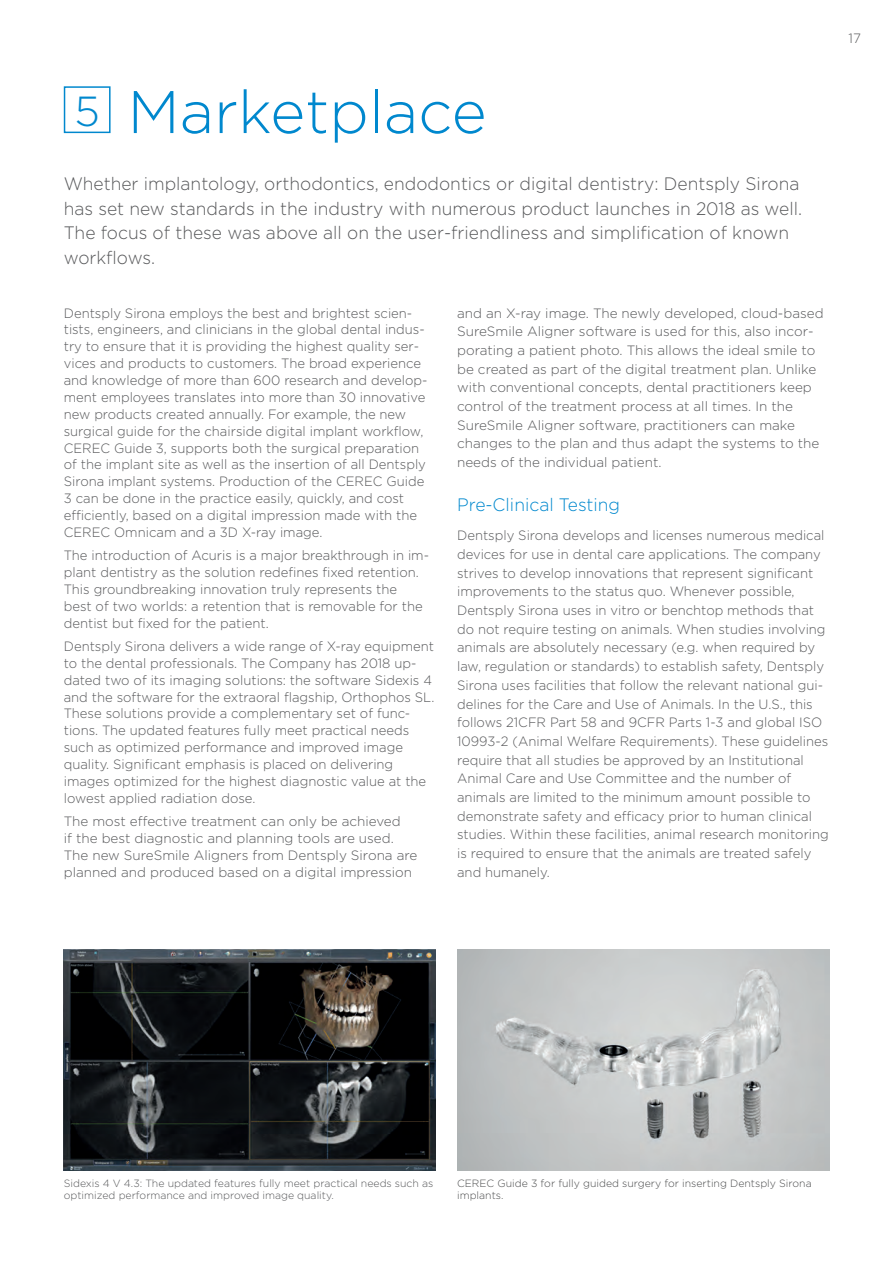
<style>
.page{position:relative;width:893px;height:1263px;background:#fff}
.page>*{position:absolute;margin:0;border:0;box-sizing:border-box;transform-origin:0 0}
.t1{font:300 60px "Gotham";color:#0088ce}
.t2{font:300 18px/24.8px "Gotham";color:#57585a}
.t3{font:300 18px "Gotham";color:#0088ce}
.t4{font:300 13.5px/18.8px "Gotham";color:#57585a}
.t5{font:300 10.5px/12px "Gotham";color:#57585a}
.t6{font:300 10.5px/12px "Gotham";color:#4b4c4d}
.s1{font-size:42px}
</style>
<div class="page">
<div style="left:64px;top:86px;width:47px;height:47px;border:2px solid #0088ce"></div>
<img style="left:457px;top:950px;width:372px;height:221px">
<img style="left:64px;top:950px;width:372px;height:221px">
<h1 class="t1" style="left:74px;top:74px;width:414px"><span class="s1">5</span> Marketplace</h1>
<p class="t2" style="left:64px;top:171px;width:740px">Whether implantology, orthodontics, endodontics or digital dentistry: Dentsply Sirona has set new standards in the industry with numerous product launches in 2018 as well.<br>The focus of these was above all on the user-friendliness and simplification of known workflows.</p>
<p class="t4" style="left:64px;top:304px;width:365px;line-height:17px">Dentsply Sirona employs the best and brightest scien&shy;tists, engineers, and clinicians in the global dental indus&shy;try to ensure that it is providing the highest quality ser&shy;vices and products to customers. The broad experience and knowledge of more than 600 research and develop&shy;ment employees translates into more than 30 innovative new products created annually. For example, the new surgical guide for the chairside digital implant workflow, CEREC Guide 3, supports both the surgical preparation of the implant site as well as the insertion of all Dentsply Sirona implant systems. Production of the CEREC Guide 3 can be done in the practice easily, quickly, and cost efficiently, based on a digital impression made with the CEREC Omnicam and a 3D X-ray image.</p>
<p class="t4" style="left:64px;top:547px;width:367px;line-height:16.8px">The introduction of Acuris is a major breakthrough in im&shy;plant dentistry as the solution redefines fixed retention.<br>This groundbreaking innovation truly represents the<br>best of two worlds: a retention that is removable for the dentist but fixed for the patient.</p>
<p class="t4" style="left:64px;top:637px;width:372px;line-height:16.8px">Dentsply Sirona delivers a wide range of X-ray equipment to the dental professionals. The Company has 2018 up&shy;dated two of its imaging solutions: the software Sidexis 4 and the software for the extraoral flagship, Orthophos SL.<br>These solutions provide a complementary set of func&shy;tions. The updated features fully meet practical needs such as optimized performance and improved image quality. Significant emphasis is placed on delivering images optimized for the highest diagnostic value at the lowest applied radiation dose.</p>
<p class="t4" style="left:64px;top:812px;width:355px;line-height:16.8px">The most effective treatment can only be achieved<br>if the best diagnostic and planning tools are used.<br>The new SureSmile Aligners from Dentsply Sirona are planned and produced based on a digital impression</p>
<p class="t4" style="left:457px;top:303px;width:368px">and an X-ray image. The newly developed, cloud-based SureSmile Aligner software is used for this, also incor&shy;porating a patient photo. This allows the ideal smile to be created as part of the digital treatment plan. Unlike with conventional concepts, dental practitioners keep control of the treatment process at all times. In the SureSmile Aligner software, practitioners can make changes to the plan and thus adapt the systems to the needs of the individual patient.</p>
<h2 class="t3" style="left:457px;top:493px;width:164px">Pre-Clinical Testing</h2>
<p class="t4" style="left:457px;top:526px;width:373px">Dentsply Sirona develops and licenses numerous medical devices for use in dental care applications. The company strives to develop innovations that represent significant improvements to the status quo. Whenever possible, Dentsply Sirona uses in vitro or benchtop methods that do not require testing on animals. When studies involving animals are absolutely necessary (e.g. when required by law, regulation or standards) to establish safety, Dentsply Sirona uses facilities that follow the relevant national gui&shy;delines for the Care and Use of Animals. In the U.S., this follows 21CFR Part 58 and 9CFR Parts 1-3 and global ISO 10993-2 (Animal Welfare Requirements). These guidelines require that all studies be approved by an Institutional Animal Care and Use Committee and the number of animals are limited to the minimum amount possible to demonstrate safety and efficacy prior to human clinical studies. Within these facilities, animal research monitoring is required to ensure that the animals are treated safely and humanely.</p>
<p class="t4" style="left:849px;top:28px;width:14px">17</p>
<p class="t5" style="left:64px;top:1177px;width:371px">Sidexis 4 V 4.3: The updated features fully meet practical needs such as optimized performance and improved image quality.</p>
<p class="t6" style="left:457px;top:1177px;width:356px">CEREC Guide 3 for fully guided surgery for inserting Dentsply Sirona implants.</p>
</div>
